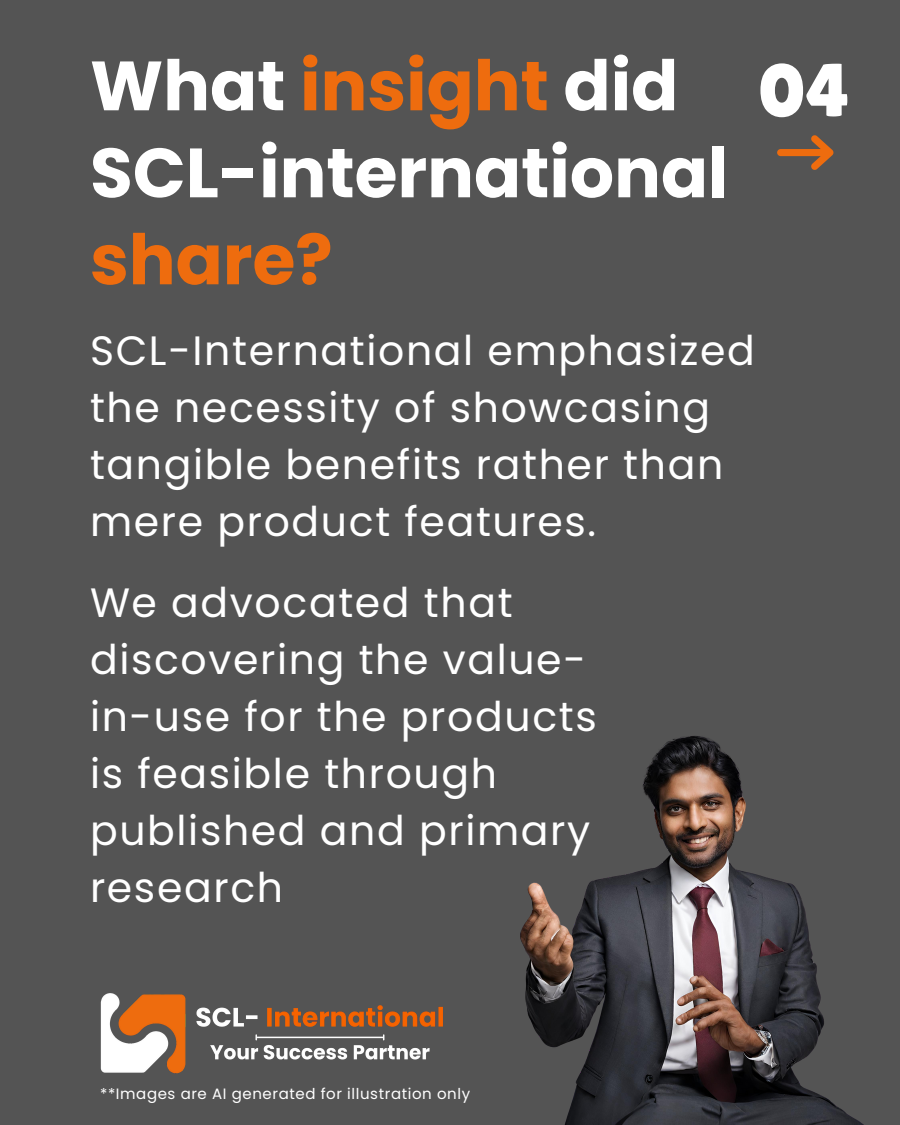
<style>
.page{position:relative;width:900px;height:1125px;background:#545454}
.page>*{position:absolute;margin:0;border:0;box-sizing:border-box;transform-origin:0 0}
.t1{font:74.9px "Lilita One";color:#fff}
.t2{font:700 69.6px/87px "Poppins";color:#fff}
.t3{font:41px/57px "Poppins";letter-spacing:.04em;color:#fff}
.t4{font:15px "Poppins";letter-spacing:.04em;color:#fff}
.s1{color:#ee6c0e}
</style>
<div class="page">
<svg style="left:777px;top:135px;width:57px;height:35px"></svg>
<img style="left:100px;top:993px;width:343px;height:81px">
<img style="left:520px;top:736px;width:344px;height:389px">
<p class="t2" style="left:90px;top:42px;width:640px">What <span class="s1">insight</span> did<br>SCL-international <span class="s1">share?</span></p>
<p class="t1" style="left:758px;top:47px;width:94px">04</p>
<p class="t3" style="left:90px;top:323px;width:666px">SCL-International emphasized the necessity of showcasing tangible benefits rather than mere product features.</p>
<p class="t3" style="left:90px;top:574px;width:508px">We advocated that discovering the value&shy;in-use for the products is feasible through published and primary research</p>
<p class="t4" style="left:100px;top:1083px;width:372px">**Images are AI generated for illustration only</p>
</div>
